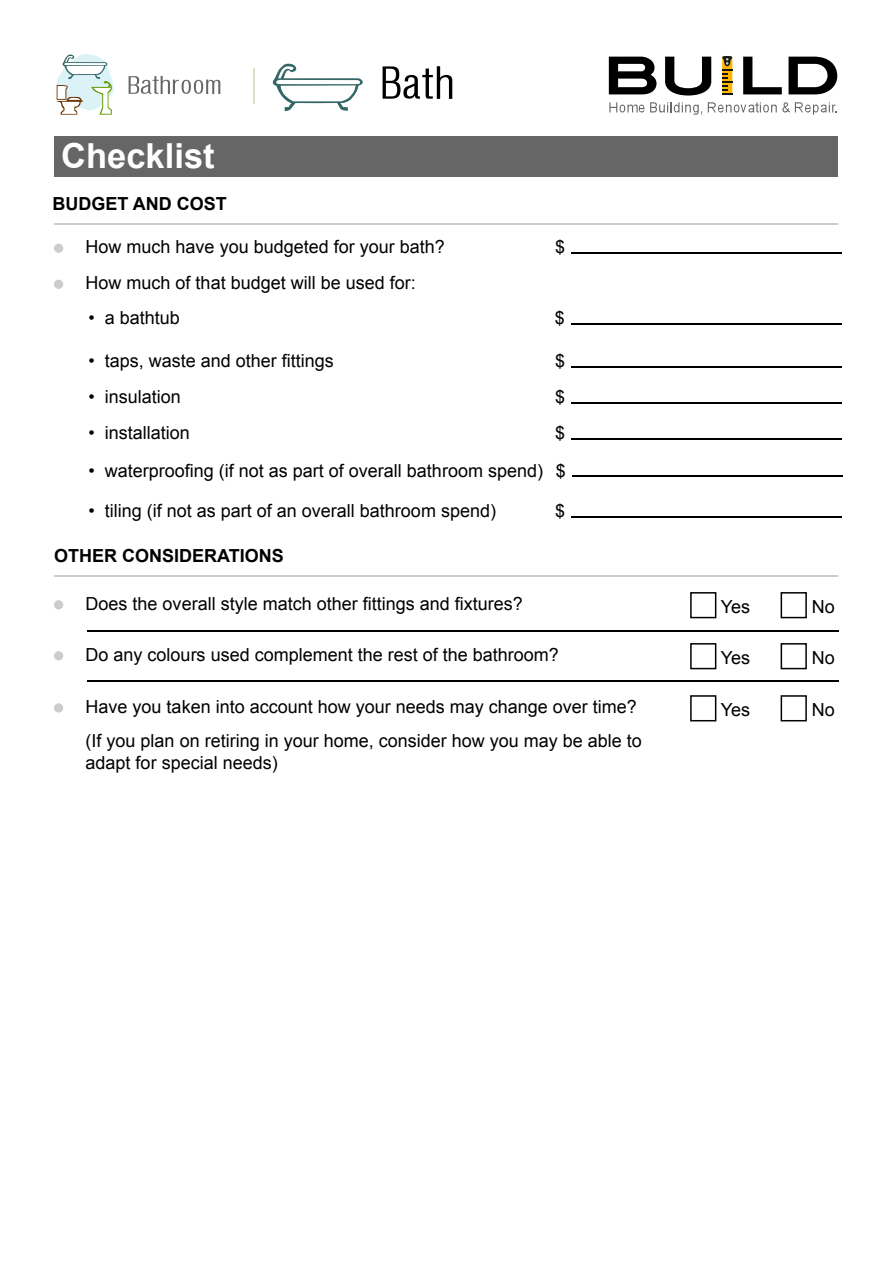
<style>
.page{position:relative;width:893px;height:1263px;background:#fff}
.page>*{position:absolute;margin:0;border:0;box-sizing:border-box;transform-origin:0 0}
.t1{font:700 34.5px "Arial";color:#fff}
.t2{font:18px/36.5px "Arial";color:#000}
.t3{font:700 18px "Arial";color:#000}
</style>
<div class="page">
<hr style="left:54px;top:223px;width:783px;height:2px;background:#ccc">
<div style="left:54px;top:600px;width:9px;height:9px;background:#ccc;border-radius:50%"></div>
<div style="left:54px;top:651px;width:9px;height:9px;background:#ccc;border-radius:50%"></div>
<div style="left:54px;top:703px;width:9px;height:9px;background:#ccc;border-radius:50%"></div>
<div style="left:781px;top:592px;width:26px;height:26px;border:2px solid #000"></div>
<div style="left:690px;top:592px;width:26px;height:26px;border:2px solid #000"></div>
<div style="left:781px;top:643px;width:26px;height:26px;border:2px solid #000"></div>
<div style="left:690px;top:643px;width:26px;height:26px;border:2px solid #000"></div>
<div style="left:781px;top:695px;width:26px;height:26px;border:2px solid #000"></div>
<div style="left:690px;top:695px;width:26px;height:26px;border:2px solid #000"></div>
<hr style="left:54px;top:575px;width:783px;height:2px;background:#ccc">
<hr style="left:88px;top:630px;width:751px;height:2px;background:#000">
<hr style="left:88px;top:681px;width:751px;height:1px;background:#000">
<div style="left:54px;top:136px;width:783px;height:41px;background:#666"></div>
<svg style="left:609px;top:57px;width:47px;height:37px"></svg>
<svg style="left:665px;top:57px;width:46px;height:39px"></svg>
<svg style="left:743px;top:57px;width:39px;height:37px"></svg>
<svg style="left:788px;top:57px;width:49px;height:37px"></svg>
<svg style="left:722px;top:56px;width:10px;height:38px"></svg>
<svg style="left:609px;top:102px;width:35px;height:10px"></svg>
<svg style="left:650px;top:102px;width:52px;height:13px"></svg>
<svg style="left:708px;top:102px;width:129px;height:13px"></svg>
<hr style="left:253px;top:69px;width:2px;height:35px;background:#dedec2">
<svg style="left:383px;top:66px;width:69px;height:33px"></svg>
<svg style="left:129px;top:76px;width:91px;height:18px"></svg>
<svg style="left:273px;top:64px;width:90px;height:47px"></svg>
<svg style="left:56px;top:54px;width:58px;height:61px"></svg>
<div style="left:54px;top:244px;width:9px;height:9px;background:#ccc;border-radius:50%"></div>
<div style="left:54px;top:280px;width:9px;height:9px;background:#ccc;border-radius:50%"></div>
<hr style="left:572px;top:252px;width:270px;height:2px;background:#000">
<hr style="left:572px;top:323px;width:270px;height:2px;background:#000">
<hr style="left:572px;top:366px;width:270px;height:2px;background:#000">
<hr style="left:572px;top:402px;width:270px;height:2px;background:#000">
<hr style="left:572px;top:438px;width:270px;height:2px;background:#000">
<hr style="left:573px;top:476px;width:270px;height:1px;background:#000">
<hr style="left:572px;top:516px;width:270px;height:2px;background:#000">
<h1 class="t1" style="left:61px;top:133px;width:155px">Checklist</h1>
<p class="t3" style="left:52px;top:191px;width:176px">BUDGET AND COST</p>
<p class="t2" style="left:86px;top:229px;width:361px;line-height:36px">How much have you budgeted for your bath?<br>How much of that budget will be used for:</p>
<p class="t2" style="left:88px;top:300px;width:93px">• a bathtub</p>
<p class="t2" style="left:88px;top:343px;width:247px">• taps, waste and other fittings</p>
<p class="t2" style="left:88px;top:379px;width:94px">• insulation</p>
<p class="t2" style="left:88px;top:415px;width:103px">• installation</p>
<p class="t2" style="left:88px;top:452px;width:456px">• waterproofing (if not as part of overall bathroom spend)</p>
<p class="t2" style="left:88px;top:493px;width:409px">• tiling (if not as part of an overall bathroom spend)</p>
<p class="t3" style="left:54px;top:543px;width:231px">OTHER CONSIDERATIONS</p>
<p class="t2" style="left:555px;top:229px;width:12px">$</p>
<p class="t2" style="left:555px;top:300px;width:12px">$</p>
<p class="t2" style="left:555px;top:343px;width:12px;text-align:justify">$ $ $ $</p>
<p class="t2" style="left:555px;top:493px;width:12px">$</p>
<p class="t2" style="left:86px;top:585px;width:439px">Does the overall style match other fittings and fixtures?</p>
<p class="t2" style="left:86px;top:636px;width:475px">Do any colours used complement the rest of the bathroom?</p>
<p class="t2" style="left:86px;top:689px;width:558px;line-height:34.5px">Have you taken into account how your needs may change over time? (If you plan on retiring in your home, consider how you may be able to</p>
<p class="t2" style="left:86px;top:744px;width:194px">adapt for special needs)</p>
<p class="t2" style="left:721px;top:588px;width:31px">Yes</p>
<p class="t2" style="left:812px;top:588px;width:25px">No</p>
<p class="t2" style="left:721px;top:639px;width:31px">Yes</p>
<p class="t2" style="left:812px;top:639px;width:25px">No</p>
<p class="t2" style="left:721px;top:691px;width:31px">Yes</p>
<p class="t2" style="left:812px;top:691px;width:25px">No</p>
</div>
